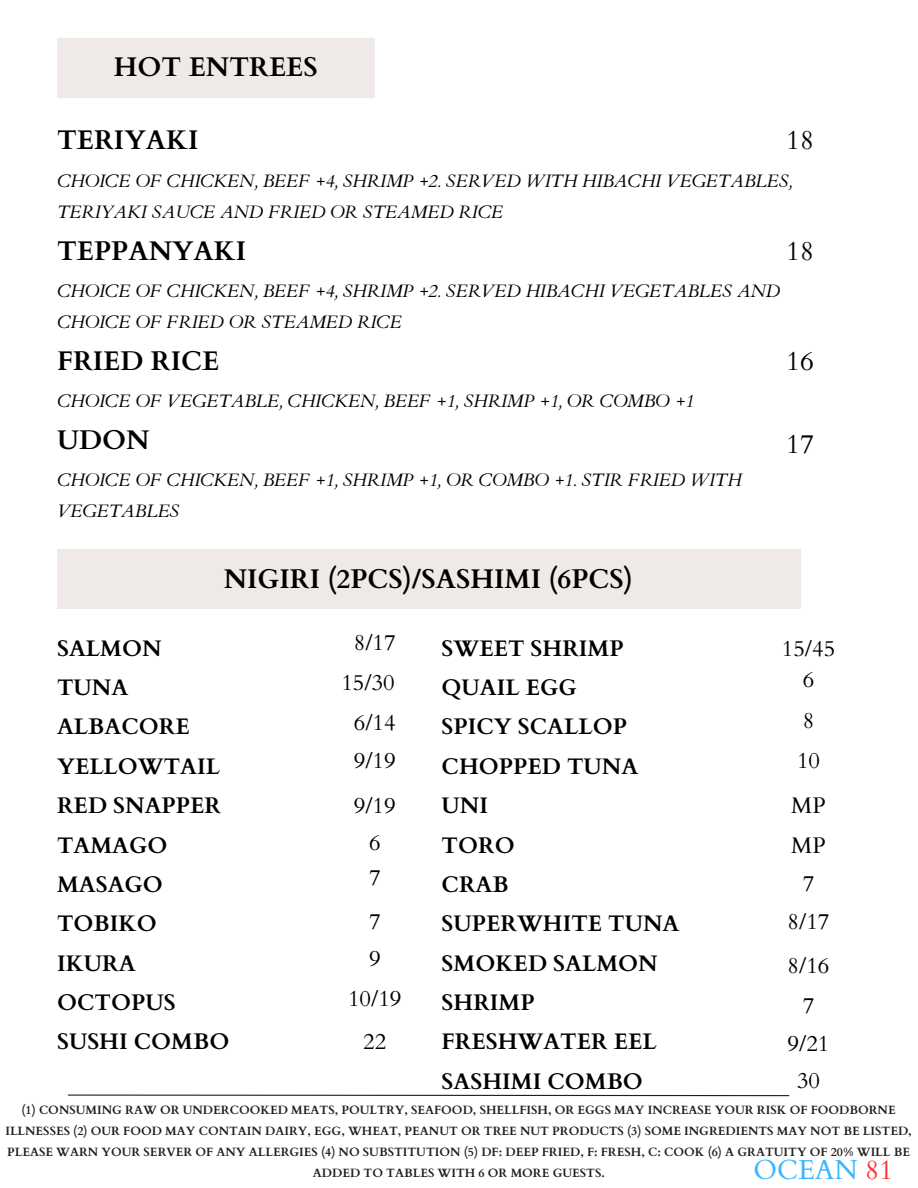
<style>
.page{position:relative;width:918px;height:1188px;background:#fff}
.page>*{position:absolute;margin:0;border:0;box-sizing:border-box;transform-origin:0 0}
.t1{font:27.45px "Cardo";color:#38b6ff}
.t2{font:700 27px "Cardo";color:#000}
.t3{font:27px "Cardo";color:#000}
.t4{font:700 22.5px/39.3px "Cardo";color:#000}
.t5{font:22.5px "Cardo";color:#000}
.t6{font:italic 18px/31.5px "Cardo";color:#000}
.t7{font:700 12px/21px "Cardo";color:#1e1e1e;text-align:center}
.s1{color:#ff3131}
</style>
<div class="page">
<div style="left:57px;top:38px;width:318px;height:60px;background:#efeae7"></div>
<div style="left:57px;top:549px;width:743px;height:60px;background:#efeae7"></div>
<svg style="left:67px;top:1094px;width:723px;height:3px"></svg>
<h1 class="t2" style="left:114px;top:50px;width:205px">HOT ENTREES</h1>
<p class="t2" style="left:57px;top:123px;width:143px">TERIYAKI</p>
<p class="t6" style="left:57px;top:165px;width:736px">CHOICE OF CHICKEN, BEEF +4, SHRIMP +2. SERVED WITH HIBACHI VEGETABLES,<br>TERIYAKI SAUCE AND FRIED OR STEAMED RICE</p>
<p class="t2" style="left:57px;top:233px;width:191px">TEPPANYAKI</p>
<p class="t6" style="left:57px;top:275px;width:725px">CHOICE OF CHICKEN, BEEF +4, SHRIMP +2. SERVED HIBACHI VEGETABLES AND<br>CHOICE OF FRIED OR STEAMED RICE</p>
<p class="t2" style="left:57px;top:343px;width:164px">FRIED RICE</p>
<p class="t6" style="left:57px;top:386px;width:639px">CHOICE OF VEGETABLE, CHICKEN, BEEF +1, SHRIMP +1, OR COMBO +1</p>
<p class="t2" style="left:57px;top:422px;width:94px">UDON</p>
<p class="t6" style="left:57px;top:464px;width:686px">CHOICE OF CHICKEN, BEEF +1, SHRIMP +1, OR COMBO +1. STIR FRIED WITH<br>VEGETABLES</p>
<h5 class="t3" style="left:786px;top:122px;width:29px">18</h5>
<p class="t3" style="left:786px;top:233px;width:29px">18</p>
<p class="t3" style="left:786px;top:344px;width:29px">16</p>
<p class="t3" style="left:786px;top:426px;width:29px">17</p>
<h1 class="t2" style="left:224px;top:561px;width:411px">NIGIRI (2PCS)/SASHIMI (6PCS)</h1>
<p class="t5" style="left:354px;top:627px;width:43px">8/17</p>
<h4 class="t5" style="left:341px;top:668px;width:55px">15/30</h4>
<p class="t5" style="left:354px;top:708px;width:43px">6/14</p>
<h4 class="t5" style="left:354px;top:746px;width:43px">9/19</h4>
<h4 class="t5" style="left:354px;top:791px;width:43px">9/19</h4>
<h4 class="t5" style="left:369px;top:827px;width:13px">6</h4>
<h4 class="t5" style="left:369px;top:863px;width:13px">7</h4>
<p class="t5" style="left:369px;top:906px;width:13px">7</p>
<p class="t5" style="left:369px;top:944px;width:13px">9</p>
<p class="t5" style="left:348px;top:984px;width:55px">10/19</p>
<h4 class="t4" style="left:57px;top:629px;width:174px">SALMON<br>TUNA<br>ALBACORE<br>YELLOWTAIL<br>RED SNAPPER<br>TAMAGO<br>MASAGO<br>TOBIKO<br>IKURA<br>OCTOPUS<br>SUSHI COMBO</h4>
<h3 class="t4" style="left:442px;top:629px;width:239px">SWEET SHRIMP<br>QUAIL EGG<br>SPICY SCALLOP<br>CHOPPED TUNA<br>UNI<br>TORO<br>CRAB<br>SUPERWHITE TUNA<br>SMOKED SALMON<br>SHRIMP<br>FRESHWATER EEL<br>SASHIMI COMBO</h3>
<h3 class="t5" style="left:782px;top:633px;width:55px">15/45</h3>
<p class="t5" style="left:803px;top:665px;width:13px">6</p>
<p class="t5" style="left:803px;top:706px;width:13px">8</p>
<p class="t5" style="left:797px;top:746px;width:25px">10</p>
<h4 class="t5" style="left:791px;top:791px;width:36px">MP</h4>
<h4 class="t5" style="left:791px;top:831px;width:36px">MP</h4>
<h4 class="t5" style="left:803px;top:869px;width:13px">7</h4>
<p class="t5" style="left:788px;top:906px;width:43px">8/17</p>
<h4 class="t5" style="left:788px;top:950px;width:43px">8/16</h4>
<h4 class="t5" style="left:803px;top:991px;width:13px">7</h4>
<p class="t5" style="left:363px;top:1027px;width:25px">22</p>
<h2 class="t5" style="left:788px;top:1029px;width:43px">9/21</h2>
<p class="t5" style="left:797px;top:1066px;width:25px">30</p>
<p class="t7" style="left:5px;top:1099px;width:908px">(1) CONSUMING RAW OR UNDERCOOKED MEATS, POULTRY, SEAFOOD, SHELLFISH, OR EGGS MAY INCREASE YOUR RISK OF FOODBORNE ILLNESSES (2) OUR FOOD MAY CONTAIN DAIRY, EGG, WHEAT, PEANUT OR TREE NUT PRODUCTS (3) SOME INGREDIENTS MAY NOT BE LISTED, PLEASE WARN YOUR SERVER OF ANY ALLERGIES (4) NO SUBSTITUTION (5) DF: DEEP FRIED, F: FRESH, C: COOK (6) A GRATUITY OF 20% WILL BE ADDED TO TABLES WITH 6 OR MORE GUESTS.</p>
<h4 class="t1" style="left:753px;top:1152px;width:141px">OCEAN <span class="s1">81</span></h4>
</div>
